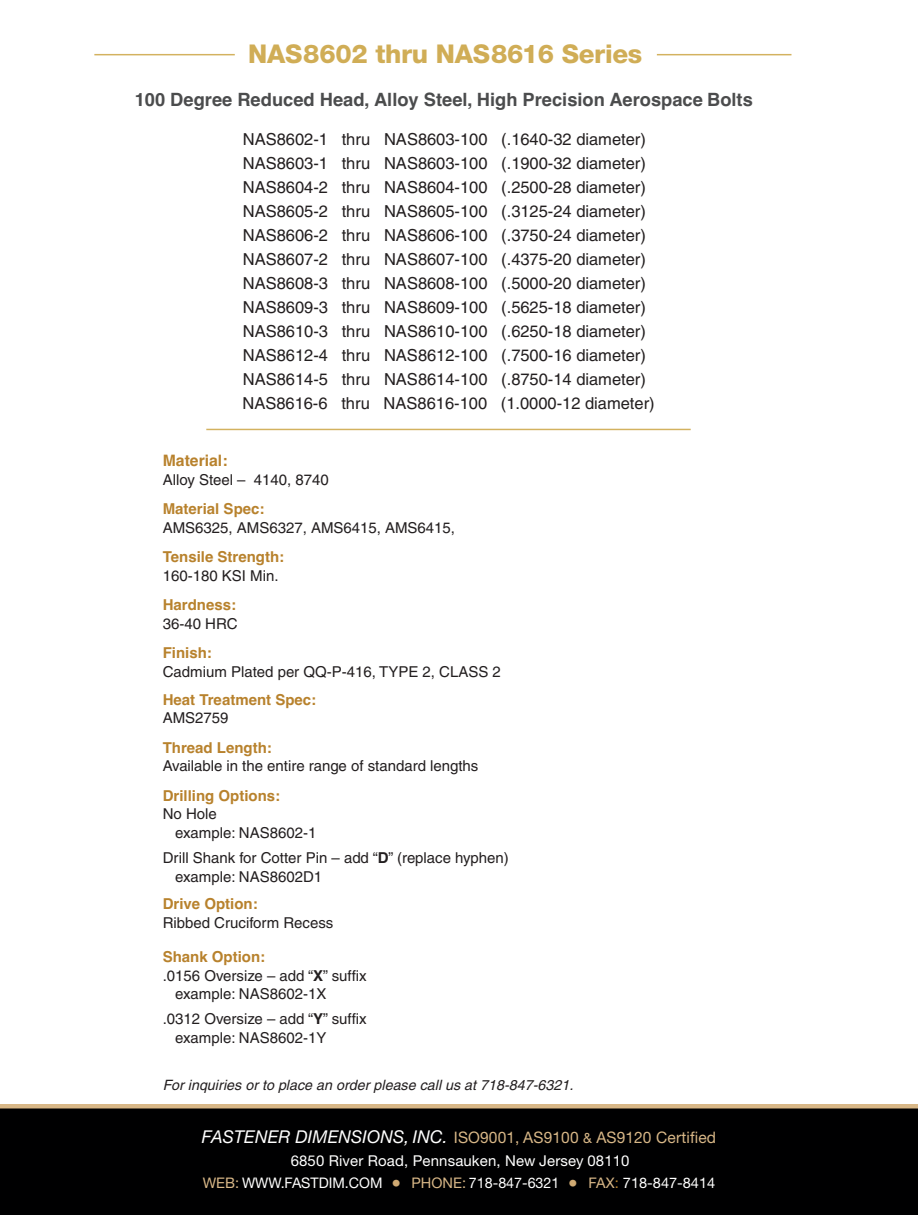
<style>
.page{position:relative;width:918px;height:1215px;background:#fff}
.page>*{position:absolute;margin:0;border:0;box-sizing:border-box;transform-origin:0 0}
.t1{font:800 25.8px "Helvetica Neue";letter-spacing:-.01em;color:#d0ad56}
.t2{font:700 18.3px "Helvetica";color:#4b4c4d}
.t3{font:16.5px/24px "Helvetica";color:#231f20}
.t4{font:15.9px "Helvetica Neue";letter-spacing:.01em;color:#d8b787}
.t5{font:700 15.75px "Helvetica";color:#b8822d}
.t6{font:15px/18.8px "Helvetica";color:#231f20}
.t7{font:700 15px "Helvetica";color:#b8822d}
.t8{font:15px "Helvetica Neue";letter-spacing:.01em;color:#fff}
.t9{font:14.55px "Helvetica Neue";color:#fff}
.t10{font:italic 14.25px "Helvetica";letter-spacing:.005em;color:#231f20}
.s1{font-weight:700}
.s2{font-style:italic;font-size:17.7px;color:#fff}
.s3{font-size:14.25px}
.s4{color:#d8b787}
.s5{font-size:19.2px;color:#d0aa73}
.s6{color:#b8822d}
</style>
<div class="page">
<div style="left:0;top:1108px;width:918px;height:107px;background:#000001"></div>
<hr style="left:0;top:1104px;width:918px;height:4px;background:#d8b787">
<hr style="left:94px;top:54px;width:141px;height:1px;background:#d3b25f">
<hr style="left:657px;top:54px;width:134px;height:1px;background:#d3b25f">
<hr style="left:206px;top:429px;width:485px;height:1px;background:#d3b25f">
<h1 class="t1" style="left:248px;top:45px;width:396px">NAS8602 thru NAS8616 Series</h1>
<p class="t2" style="left:135px;top:89px;width:620px">100 Degree Reduced Head, Alloy Steel, High Precision Aerospace Bolts</p>
<p class="t3" style="left:242px;top:129px;width:414px">NAS8602-1 thru NAS8603-100 (.1640-32 diameter)<br>NAS8603-1 thru NAS8603-100 (.1900-32 diameter)<br>NAS8604-2 thru NAS8604-100 (.2500-28 diameter)<br>NAS8605-2 thru NAS8605-100 (.3125-24 diameter)<br>NAS8606-2 thru NAS8606-100 (.3750-24 diameter)<br>NAS8607-2 thru NAS8607-100 (.4375-20 diameter)<br>NAS8608-3 thru NAS8608-100 (.5000-20 diameter)<br>NAS8609-3 thru NAS8609-100 (.5625-18 diameter)<br>NAS8610-3 thru NAS8610-100 (.6250-18 diameter)<br>NAS8612-4 thru NAS8612-100 (.7500-16 diameter)<br>NAS8614-5 thru NAS8614-100 (.8750-14 diameter)<br>NAS8616-6 thru NAS8616-100 (1.0000-12 diameter)</p>
<p class="t5" style="left:163px;top:451px;width:66px">Material:</p>
<p class="t6" style="left:163px;top:472px;width:168px">Alloy Steel – 4140, 8740</p>
<p class="t7" style="left:163px;top:500px;width:103px">Material Spec:</p>
<p class="t6" style="left:163px;top:520px;width:294px">AMS6325, AMS6327, AMS6415, AMS6415,</p>
<p class="t7" style="left:163px;top:548px;width:123px">Tensile Strength:</p>
<p class="t6" style="left:163px;top:568px;width:117px">160-180 KSI Min.</p>
<p class="t7" style="left:163px;top:596px;width:75px">Hardness:</p>
<p class="t6" style="left:163px;top:616px;width:76px">36-40 HRC</p>
<p class="t7" style="left:163px;top:644px;width:51px">Finish:</p>
<p class="t6" style="left:163px;top:664px;width:340px">Cadmium Plated per QQ-P-416, TYPE 2, CLASS 2</p>
<p class="t7" style="left:163px;top:691px;width:155px">Heat Treatment Spec:</p>
<p class="t6" style="left:163px;top:710px;width:67px">AMS2759</p>
<p class="t7" style="left:163px;top:739px;width:111px">Thread Length:</p>
<p class="t6" style="left:163px;top:758px;width:317px">Available in the entire range of standard lengths</p>
<p class="t7" style="left:163px;top:787px;width:119px">Drilling Options:</p>
<p class="t6" style="left:175px;top:806px;width:143px;text-indent:-12px">No Hole<br>example: NAS8602-1</p>
<p class="t6" style="left:175px;top:850px;width:335px;text-indent:-12px">Drill Shank for Cotter Pin – add “<span class="s1">D</span>” (replace hyphen) example: NAS8602D1</p>
<p class="t7" style="left:163px;top:895px;width:97px">Drive Option:</p>
<p class="t6" style="left:163px;top:915px;width:172px">Ribbed Cruciform Recess</p>
<p class="t7" style="left:163px;top:948px;width:104px">Shank Option:</p>
<p class="t6" style="left:163px;top:967px;width:205px">.0156 Oversize – add “<span class="s1">X</span>” suffix</p>
<p class="t6" style="left:175px;top:986px;width:153px">example: NAS8602-1X</p>
<p class="t6" style="left:175px;top:1011px;width:193px;text-indent:-12px">.0312 Oversize – add “<span class="s1">Y</span>” suffix example: NAS8602-1Y</p>
<p class="t10" style="left:163px;top:1080px;width:412px">For inquiries or to place an order please call us at 718-847-6321.</p>
<p class="t4" style="left:202px;top:1132px;width:516px"><span class="s2">FASTENER DIMENSIONS, INC.</span> ISO9001, AS9100 <span class="s3">&amp;</span> AS9120 Certified</p>
<p class="t8" style="left:291px;top:1155px;width:340px">6850 River Road, Pennsauken, New Jersey 08110</p>
<p class="t9" style="left:203px;top:1177px;width:514px"><span class="s4">WEB:</span> WWW.FASTDIM.COM <span class="s5">•</span> <span class="s4">PHONE:</span> 718-847-6321 <span class="s5">•</span> <span class="s4">FAX</span><span class="s6">:</span> 718-847-8414</p>
</div>
